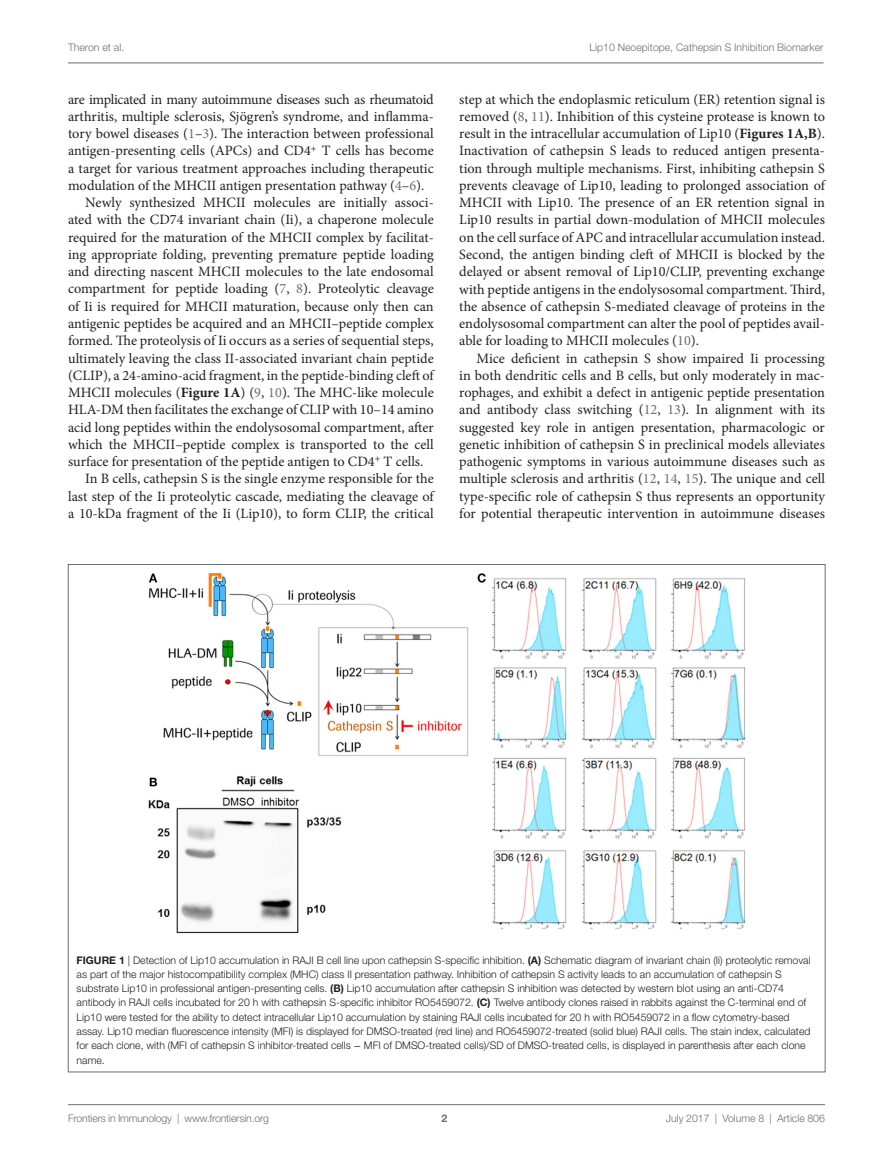
<style>
.page{position:relative;width:893px;height:1170px;background:#fff}
.page>*{position:absolute;margin:0;border:0;box-sizing:border-box;transform-origin:0 0}
.t1{font:14.25px/17.2px "Minion Pro";color:#231f20;text-align:justify}
.t2{font:14.25px "Minion Pro";letter-spacing:-.025em;color:#231f20}
.t3{font:300 10.5px/14.2px "Helvetica Neue LT Std";color:#231f20}
.t4{font:300 10.5px "Helvetica Neue LT Std";color:#6c6d70}
.t5{font:700 10.5px "Helvetica Neue LT Std";color:#6c6d70}
.s1{color:#6c6d70}
.s2{font-weight:700}
.s3{font-family:"STIX General";font-weight:400}
</style>
<div class="page">
<img style="left:148px;top:573px;width:597px;height:360px">
<hr style="left:68px;top:63px;width:756px;height:1px;background:#6c6d70">
<hr style="left:68px;top:1104px;width:757px;height:1px;background:#6c6d70">
<p class="t4" style="left:68px;top:41px;width:58px">Theron et al.</p>
<p class="t4" style="left:590px;top:41px;width:235px">Lip10 Neoepitope, Cathepsin S Inhibition Biomarker</p>
<p class="t2" style="left:68px;top:89px;width:367px">are implicated in many autoimmune diseases such as rheumatoid</p>
<p class="t1" style="left:68px;top:108px;width:367px">arthritis, multiple sclerosis, Sjögren’s syndrome, and inflamma-</p>
<p class="t1" style="left:68px;top:125px;width:367px">tory bowel diseases (<span class="s1">1</span>–<span class="s1">3</span>). The interaction between professional</p>
<p class="t1" style="left:68px;top:142px;width:367px">antigen-presenting cells (APCs) and CD4<sup>+</sup> T cells has become</p>
<p class="t1" style="left:68px;top:159px;width:367px">a target for various treatment approaches including therapeutic</p>
<p class="t1" style="left:68px;top:177px;width:358px">modulation of the MHCII antigen presentation pathway (<span class="s1">4</span>–<span class="s1">6</span>).</p>
<p class="t1" style="left:85px;top:194px;width:350px">Newly synthesized MHCII molecules are initially associ-</p>
<p class="t1" style="left:68px;top:211px;width:367px">ated with the CD74 invariant chain (Ii), a chaperone molecule</p>
<p class="t1" style="left:68px;top:228px;width:367px">required for the maturation of the MHCII complex by facilitat-</p>
<p class="t1" style="left:68px;top:246px;width:367px">ing appropriate folding, preventing premature peptide loading</p>
<p class="t1" style="left:68px;top:263px;width:367px">and directing nascent MHCII molecules to the late endosomal</p>
<p class="t1" style="left:68px;top:280px;width:367px">compartment for peptide loading (<span class="s1">7</span>, <span class="s1">8</span>). Proteolytic cleavage</p>
<p class="t1" style="left:68px;top:297px;width:367px">of Ii is required for MHCII maturation, because only then can</p>
<p class="t1" style="left:68px;top:315px;width:367px">antigenic peptides be acquired and an MHCII–peptide complex</p>
<p class="t1" style="left:68px;top:332px;width:367px">formed. The proteolysis of Ii occurs as a series of sequential steps,</p>
<p class="t1" style="left:68px;top:349px;width:367px">ultimately leaving the class II-associated invariant chain peptide</p>
<p class="t1" style="left:68px;top:366px;width:367px">(CLIP), a 24-amino-acid fragment, in the peptide-binding cleft of</p>
<p class="t1" style="left:68px;top:384px;width:367px">MHCII molecules (<span class="s2">Figure 1A</span>) (<span class="s1">9</span>, <span class="s1">10</span>). The MHC-like molecule</p>
<p class="t1" style="left:68px;top:401px;width:367px">HLA-DM then facilitates the exchange of CLIP with 10–14 amino</p>
<p class="t1" style="left:68px;top:418px;width:367px">acid long peptides within the endolysosomal compartment, after</p>
<p class="t1" style="left:68px;top:436px;width:367px">which the MHCII–peptide complex is transported to the cell</p>
<p class="t1" style="left:68px;top:453px;width:357px">surface for presentation of the peptide antigen to CD4<sup>+</sup> T cells.</p>
<p class="t1" style="left:85px;top:470px;width:350px">In B cells, cathepsin S is the single enzyme responsible for the</p>
<p class="t1" style="left:68px;top:487px;width:367px">last step of the Ii proteolytic cascade, mediating the cleavage of</p>
<p class="t1" style="left:68px;top:504px;width:367px">a 10-kDa fragment of the Ii (Lip10), to form CLIP, the critical</p>
<p class="t1" style="left:459px;top:90px;width:367px">step at which the endoplasmic reticulum (ER) retention signal is removed (<span class="s1">8</span>, <span class="s1">11</span>). Inhibition of this cysteine protease is known to result in the intracellular accumulation of Lip10 (<span class="s2">Figures 1A,B</span>).<br>Inactivation of cathepsin S leads to reduced antigen presenta&shy;tion through multiple mechanisms. First, inhibiting cathepsin S prevents cleavage of Lip10, leading to prolonged association of MHCII with Lip10. The presence of an ER retention signal in Lip10 results in partial down-modulation of MHCII molecules on the cell surface of APC and intracellular accumulation instead.<br>Second, the antigen binding cleft of MHCII is blocked by the delayed or absent removal of Lip10/CLIP, preventing exchange with peptide antigens in the endolysosomal compartment. Third, the absence of cathepsin S-mediated cleavage of proteins in the endolysosomal compartment can alter the pool of peptides avail&shy;able for loading to MHCII molecules (<span class="s1">10</span>).</p>
<p class="t1" style="left:459px;top:349px;width:367px;text-indent:17px">Mice deficient in cathepsin S show impaired Ii processing in both dendritic cells and B cells, but only moderately in mac&shy;rophages, and exhibit a defect in antigenic peptide presentation and antibody class switching (<span class="s1">12</span>, <span class="s1">13</span>). In alignment with its suggested key role in antigen presentation, pharmacologic or genetic inhibition of cathepsin S in preclinical models alleviates pathogenic symptoms in various autoimmune diseases such as multiple sclerosis and arthritis (<span class="s1">12</span>, <span class="s1">14</span>, <span class="s1">15</span>). The unique and cell type-specific role of cathepsin S thus represents an opportunity for potential therapeutic intervention in autoimmune diseases</p>
<p class="t3" style="left:77px;top:952px;width:735px"><span class="s2">FIGURE 1</span> | Detection of Lip10 accumulation in RAJI B cell line upon cathepsin S-specific inhibition. <span class="s2">(A)</span> Schematic diagram of invariant chain (Ii) proteolytic removal as part of the major histocompatibility complex (MHC) class II presentation pathway. Inhibition of cathepsin S activity leads to an accumulation of cathepsin S substrate Lip10 in professional antigen-presenting cells. <span class="s2">(B)</span> Lip10 accumulation after cathepsin S inhibition was detected by western blot using an anti-CD74 antibody in RAJI cells incubated for 20 h with cathepsin S-specific inhibitor RO5459072. <span class="s2">(C)</span> Twelve antibody clones raised in rabbits against the C-terminal end of Lip10 were tested for the ability to detect intracellular Lip10 accumulation by staining RAJI cells incubated for 20 h with RO5459072 in a flow cytometry-based assay. Lip10 median fluorescence intensity (MFI) is displayed for DMSO-treated (red line) and RO5459072-treated (solid blue) RAJI cells. The stain index, calculated for each clone, with (MFI of cathepsin S inhibitor-treated cells <span class="s3">−</span> MFI of DMSO-treated cells)/SD of DMSO-treated cells, is displayed in parenthesis after each clone name.</p>
<p class="t4" style="left:68px;top:1111px;width:203px">Frontiers in Immunology | www.frontiersin.org</p>
<p class="t4" style="left:666px;top:1111px;width:161px">July 2017 | Volume 8 | Article 806</p>
<p class="t5" style="left:441px;top:1111px;width:7px">2</p>
</div>
